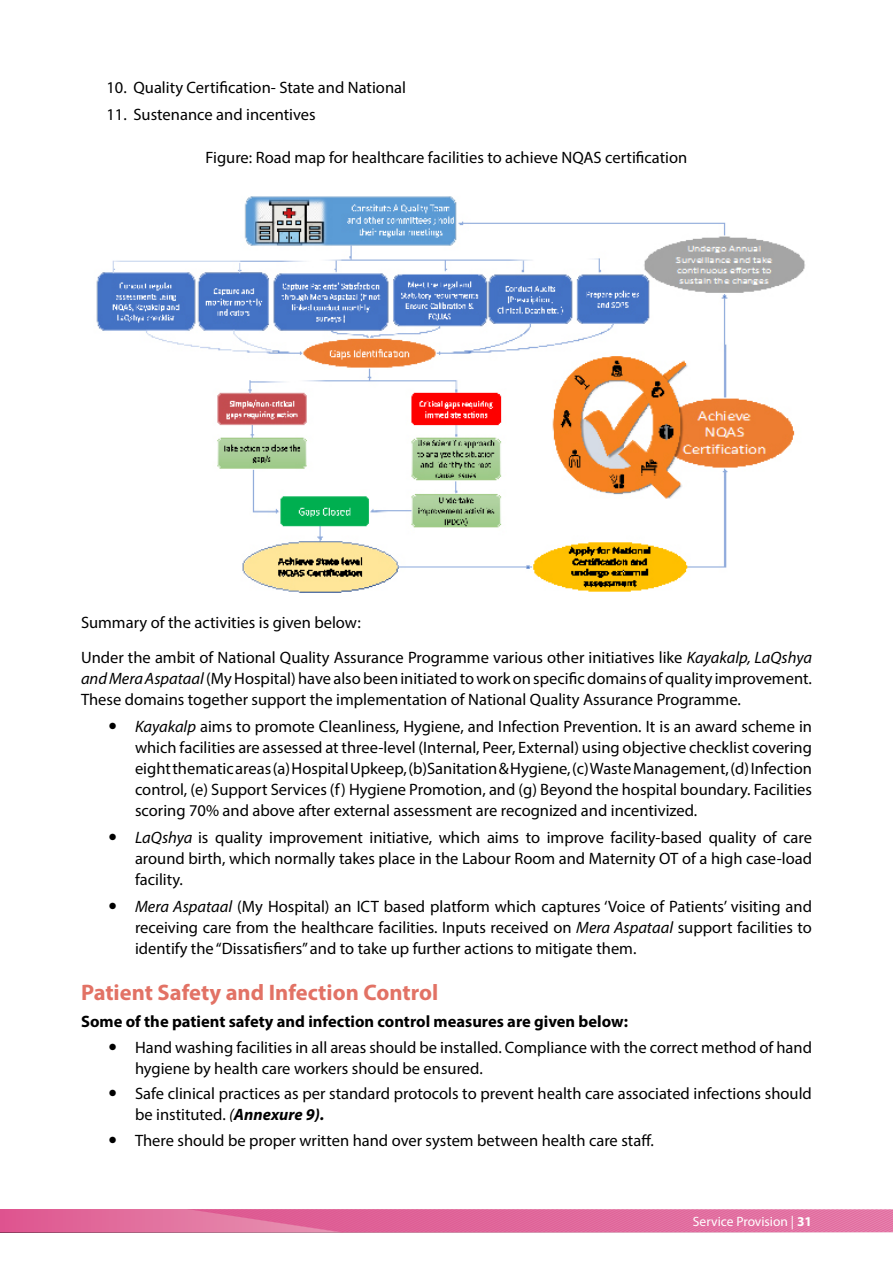
<style>
.page{position:relative;width:893px;height:1263px;background:#fff}
.page>*{position:absolute;margin:0;border:0;box-sizing:border-box;transform-origin:0 0}
.t1{font:700 22.5px "Myriad Pro";color:#e27265}
.t2{font:16.5px/21px "Myriad Pro";color:#000}
.t3{font:700 16.5px "Myriad Pro";color:#000}
.t4{font:13.5px "Myriad Pro";color:#fff}
.s1{font-style:italic}
.s2{font-weight:700;font-style:italic}
.s3{font-weight:700}
</style>
<div class="page">
<svg style="left:0;top:1209px;width:893px;height:23px;background:#e16b9d"></svg>
<img style="left:96px;top:196px;width:709px;height:397px">
<p class="t2" style="left:106px;top:77px;width:301px">10. Quality Certification- State and National</p>
<p class="t2" style="left:106px;top:104px;width:211px">11. Sustenance and incentives</p>
<p class="t2" style="left:206px;top:147px;width:483px">Figure: Road map for healthcare facilities to achieve NQAS certification</p>
<p class="t2" style="left:81px;top:605px;width:732px;line-height:34.5px">Summary of the activities is given below:<br>Under the ambit of National Quality Assurance Programme various other initiatives like <span class="s1">Kayakalp, LaQshya</span></p>
<p class="t2" style="left:81px;top:667px;width:732px"><span class="s1">and Mera Aspataal</span> (My Hospital) have also been initiated to work on specific domains of quality improvement.<br>These domains together support the implementation of National Quality Assurance Programme.</p>
<p class="t2" style="left:135px;top:715px;width:678px;text-align:justify"><span class="s1">Kayakalp</span> aims to promote Cleanliness, Hygiene, and Infection Prevention. It is an award scheme in which facilities are assessed at three-level (Internal, Peer, External) using objective checklist covering eight thematic areas (a) Hospital Upkeep, (b)Sanitation &amp; Hygiene, (c) Waste Management, (d) Infection control, (e) Support Services (f) Hygiene Promotion, and (g) Beyond the hospital boundary. Facilities scoring 70% and above after external assessment are recognized and incentivized.</p>
<p class="t2" style="left:135px;top:826px;width:678px;text-align:justify"><span class="s1">LaQshya</span> is quality improvement initiative, which aims to improve facility-based quality of care around birth, which normally takes place in the Labour Room and Maternity OT of a high case-load facility.</p>
<p class="t2" style="left:135px;top:895px;width:678px;text-align:justify"><span class="s1">Mera Aspataal</span> (My Hospital) an ICT based platform which captures ‘Voice of Patients’ visiting and receiving care from the healthcare facilities. Inputs received on <span class="s1">Mera Aspataal</span> support facilities to identify the “Dissatisfiers” and to take up further actions to mitigate them.</p>
<h1 class="t1" style="left:81px;top:978px;width:359px">Patient Safety and Infection Control</h1>
<p class="t3" style="left:81px;top:1011px;width:548px">Some of the patient safety and infection control measures are given below:</p>
<p class="t2" style="left:135px;top:1036px;width:678px">Hand washing facilities in all areas should be installed. Compliance with the correct method of hand hygiene by health care workers should be ensured.</p>
<p class="t2" style="left:135px;top:1083px;width:678px">Safe clinical practices as per standard protocols to prevent health care associated infections should be instituted. <span class="s1">(</span><span class="s2">Annexure 9).</span></p>
<p class="t2" style="left:135px;top:1129px;width:520px">There should be proper written hand over system between health care staff.</p>
<p class="t4" style="left:693px;top:1213px;width:121px">Service Provision | <span class="s3">31</span></p>
</div>
